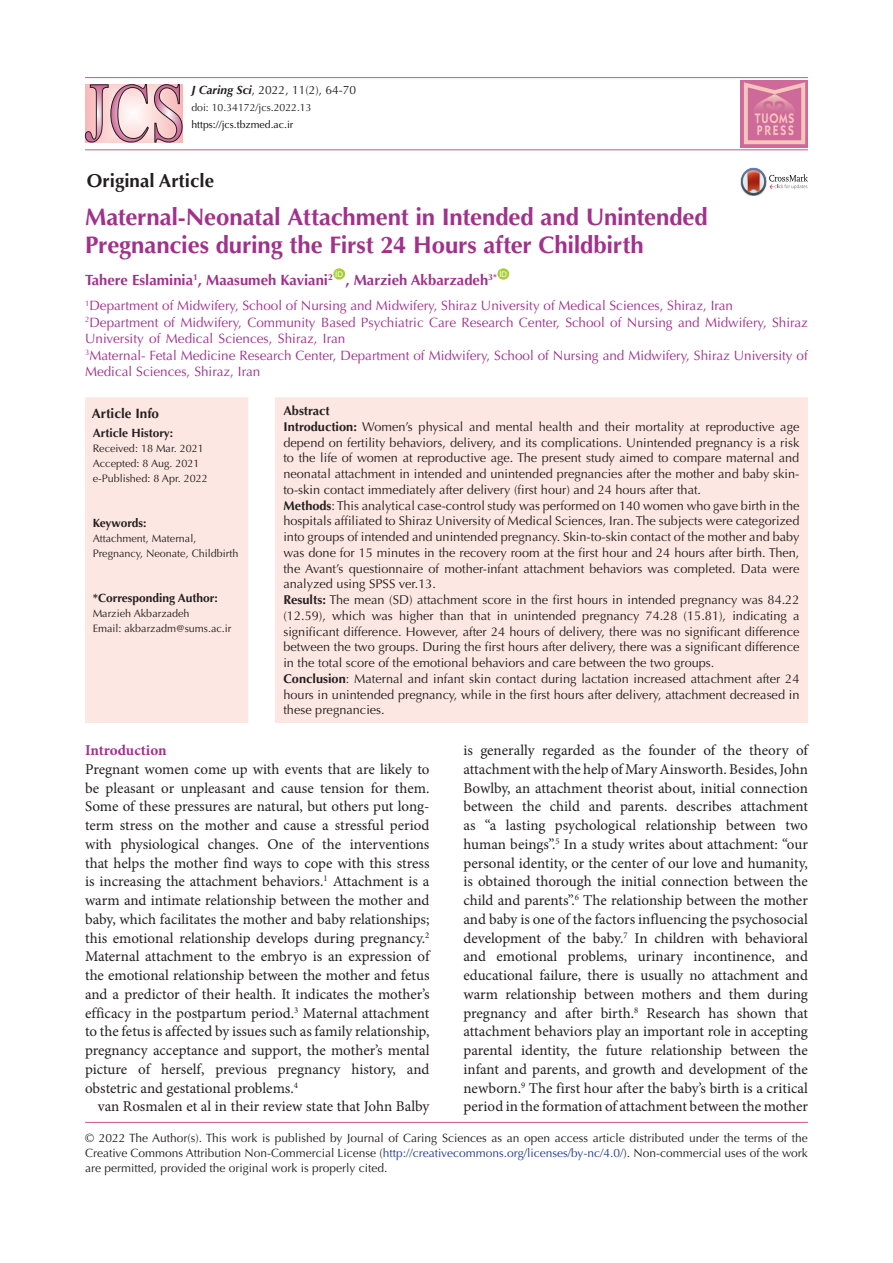
<style>
.page{position:relative;width:893px;height:1263px;background:#fff}
.page>*{position:absolute;margin:0;border:0;box-sizing:border-box;transform-origin:0 0}
.t1{font:700 24px/27.6px "Optima LT Std";letter-spacing:-.005em;color:#a0328c}
.t2{font:700 18.75px "Optima LT Std";color:#231f20}
.t3{font:15px/18.8px "Minion Pro";color:#231f20;text-align:justify}
.t4{font:700 15px "Minion Pro";letter-spacing:-.005em;color:#a0328c}
.t5{font:700 14.85px "Optima LT Std";color:#a0328c}
.t6{font:600 13.8px/12.1px "ITC Kabel Std";letter-spacing:.11em;color:#f7c6bc;scale:.85 1}
.t7{font:13.5px/16.5px "Optima LT Std";color:#a0328c}
.t8{font:700 13.5px "Optima LT Std";color:#231f20}
.t9{font:12.75px/15.8px "Optima LT Std";color:#231f20;text-align:justify}
.t10{font:700 12.75px "Optima LT Std";color:#231f20}
.corresponding{font:12px/15px "Optima LT Std";color:#231f20;text-align:justify}
.t11{font:700 12px "Optima LT Std";color:#231f20}
.t12{font:700 12px "Optima LT Std";letter-spacing:-.02em;color:#231f20}
.t13{font:10.8px/15px "Optima LT Std";color:#231f20}
.t14{font:10.5px "Optima LT Std";color:#231f20}
.t15{font:10.5px "Optima LT Std";color:#040503}
.t16{font:7.8px "Arial";color:#fff}
.s1{font-weight:700;font-style:italic}
.s2{font-weight:700}
.s3{color:#253f8e}
</style>
<div class="page">
<hr style="left:85px;top:149px;width:723px;height:1px;background:#cd6996">
<hr style="left:85px;top:77px;width:723px;height:1px;background:#cd6996">
<div style="left:333px;top:268px;width:12px;height:12px;background:#a6ce39;border-radius:50%"></div>
<div style="left:497px;top:268px;width:12px;height:12px;background:#a6ce39;border-radius:50%"></div>
<div style="left:85px;top:397px;width:163px;height:326px;background:#fde7e2"></div>
<div style="left:275px;top:397px;width:533px;height:326px;background:#fde7e2"></div>
<svg style="left:741px;top:168px;width:67px;height:27px"></svg>
<div style="left:741px;top:80px;width:67px;height:67px;background:linear-gradient(to right,#d57ca0,#d67da0)"></div>
<svg style="left:744px;top:82px;width:61px;height:62px;background:#d882a2"></svg>
<div style="left:85px;top:85px;width:98px;height:58px;background:#fce0de"></div>
<svg style="left:154px;top:85px;width:28px;height:57px"></svg>
<svg style="left:85px;top:85px;width:63px;height:57px"></svg>
<hr style="left:85px;top:1122px;width:723px;height:1px;background:#cd6996">
<p class="corresponding" style="left:191px;top:82px;width:166px"><span class="s1">J Caring Sci</span>, 2022, 11(2), 64-70</p>
<p class="t14" style="left:191px;top:101px;width:122px">doi: 10.34172/jcs.2022.13</p>
<p class="t15" style="left:191px;top:118px;width:104px">https://jcs.tbzmed.ac.ir</p>
<p class="t2" style="left:87px;top:170px;width:129px">Original Article</p>
<p class="t6" style="left:755px;top:112px;width:48px">TUOMS<br>PRESS</p>
<p class="t1" style="left:85px;top:204px;width:624px">Maternal-Neonatal Attachment in Intended and Unintended<br>Pregnancies during the First 24 Hours after Childbirth</p>
<p class="t5" style="left:85px;top:271px;width:249px">Tahere Eslaminia<sup>1</sup>, Maasumeh Kaviani<sup>2</sup></p>
<p class="t16" style="left:335px;top:269px;width:9px">ID</p>
<p class="t5" style="left:346px;top:271px;width:153px">, Marzieh Akbarzadeh<sup>3*</sup></p>
<p class="t16" style="left:499px;top:269px;width:9px">ID</p>
<p class="t7" style="left:85px;top:297px;width:649px"><sup>1</sup>Department of Midwifery, School of Nursing and Midwifery, Shiraz University of Medical Sciences, Shiraz, Iran</p>
<p class="t7" style="left:85px;top:314px;width:724px"><sup>2</sup>Department of Midwifery, Community Based Psychiatric Care Research Center, School of Nursing and Midwifery, Shiraz<br>University of Medical Sciences, Shiraz, Iran</p>
<p class="t7" style="left:85px;top:347px;width:724px"><sup>3</sup>Maternal- Fetal Medicine Research Center, Department of Midwifery, School of Nursing and Midwifery, Shiraz University of<br>Medical Sciences, Shiraz, Iran</p>
<p class="t8" style="left:92px;top:406px;width:69px">Article Info</p>
<p class="t11" style="left:93px;top:425px;width:82px">Article History:</p>
<p class="t13" style="left:93px;top:440px;width:113px">Received: 18 Mar. 2021</p>
<p class="t13" style="left:93px;top:455px;width:108px">Accepted: 8 Aug. 2021</p>
<p class="t13" style="left:93px;top:470px;width:117px">e-Published: 8 Apr. 2022</p>
<p class="t12" style="left:93px;top:515px;width:55px">Keywords:</p>
<p class="t13" style="left:93px;top:530px;width:147px">Attachment, Maternal,<br>Pregnancy, Neonate, Childbirth</p>
<p class="t11" style="left:93px;top:590px;width:127px">*Corresponding Author:</p>
<p class="t13" style="left:93px;top:605px;width:98px">Marzieh Akbarzadeh</p>
<p class="t13" style="left:93px;top:620px;width:140px">Email: akbarzadm@sums.ac.ir</p>
<p class="t10" style="left:283px;top:403px;width:48px">Abstract</p>
<p class="t9" style="left:283px;top:419px;width:518px"><span class="s2">Introduction:</span> Women’s physical and mental health and their mortality at reproductive age depend on fertility behaviors, delivery, and its complications. Unintended pregnancy is a risk to the life of women at reproductive age. The present study aimed to compare maternal and neonatal attachment in intended and unintended pregnancies after the mother and baby skin&shy;to-skin contact immediately after delivery (first hour) and 24 hours after that.</p>
<p class="t9" style="left:283px;top:498px;width:518px"><span class="s2">Methods</span>: This analytical case-control study was performed on 140 women who gave birth in the hospitals affiliated to Shiraz University of Medical Sciences, Iran. The subjects were categorized into groups of intended and unintended pregnancy. Skin-to-skin contact of the mother and baby was done for 15 minutes in the recovery room at the first hour and 24 hours after birth. Then, the Avant’s questionnaire of mother-infant attachment behaviors was completed. Data were analyzed using SPSS ver.13.</p>
<p class="t9" style="left:283px;top:592px;width:518px"><span class="s2">Results:</span> The mean (SD) attachment score in the first hours in intended pregnancy was 84.22 (12.59), which was higher than that in unintended pregnancy 74.28 (15.81), indicating a significant difference. However, after 24 hours of delivery, there was no significant difference between the two groups. During the first hours after delivery, there was a significant difference in the total score of the emotional behaviors and care between the two groups.</p>
<p class="t9" style="left:283px;top:671px;width:517px"><span class="s2">Conclusion</span>: Maternal and infant skin contact during lactation increased attachment after 24 hours in unintended pregnancy, while in the first hours after delivery, attachment decreased in these pregnancies.</p>
<p class="t4" style="left:85px;top:740px;width:83px">Introduction</p>
<p class="t3" style="left:85px;top:760px;width:346px">Pregnant women come up with events that are likely to be pleasant or unpleasant and cause tension for them.<br>Some of these pressures are natural, but others put long&shy;term stress on the mother and cause a stressful period with physiological changes. One of the interventions that helps the mother find ways to cope with this stress is increasing the attachment behaviors.<sup>1</sup> Attachment is a warm and intimate relationship between the mother and baby, which facilitates the mother and baby relationships; this emotional relationship develops during pregnancy.<sup>2<br></sup>Maternal attachment to the embryo is an expression of the emotional relationship between the mother and fetus and a predictor of their health. It indicates the mother’s efficacy in the postpartum period.<sup>3</sup> Maternal attachment to the fetus is affected by issues such as family relationship, pregnancy acceptance and support, the mother’s mental picture of herself, previous pregnancy history, and obstetric and gestational problems.<sup>4</sup></p>
<p class="t3" style="left:98px;top:1097px;width:333px">van Rosmalen et al in their review state that John Balby</p>
<p class="t3" style="left:463px;top:741px;width:346px">is generally regarded as the founder of the theory of attachment with the help of Mary Ainsworth. Besides, John Bowlby, an attachment theorist about, initial connection between the child and parents. describes attachment as “a lasting psychological relationship between two human beings”.<sup>5</sup> In a study writes about attachment: “our personal identity, or the center of our love and humanity, is obtained thorough the initial connection between the child and parents”.<sup>6</sup> The relationship between the mother and baby is one of the factors influencing the psychosocial development of the baby.<sup>7</sup> In children with behavioral and emotional problems, urinary incontinence, and educational failure, there is usually no attachment and warm relationship between mothers and them during pregnancy and after birth.<sup>8</sup> Research has shown that attachment behaviors play an important role in accepting parental identity, the future relationship between the infant and parents, and growth and development of the newborn.<sup>9</sup> The first hour after the baby’s birth is a critical period in the formation of attachment between the mother</p>
<p class="corresponding" style="left:85px;top:1130px;width:724px">© 2022 The Author(s). This work is published by Journal of Caring Sciences as an open access article distributed under the terms of the Creative Commons Attribution Non-Commercial License (<span class="s3">http://creativecommons.org/licenses/by-nc/4.0/</span>). Non-commercial uses of the work are permitted, provided the original work is properly cited.</p>
</div>
